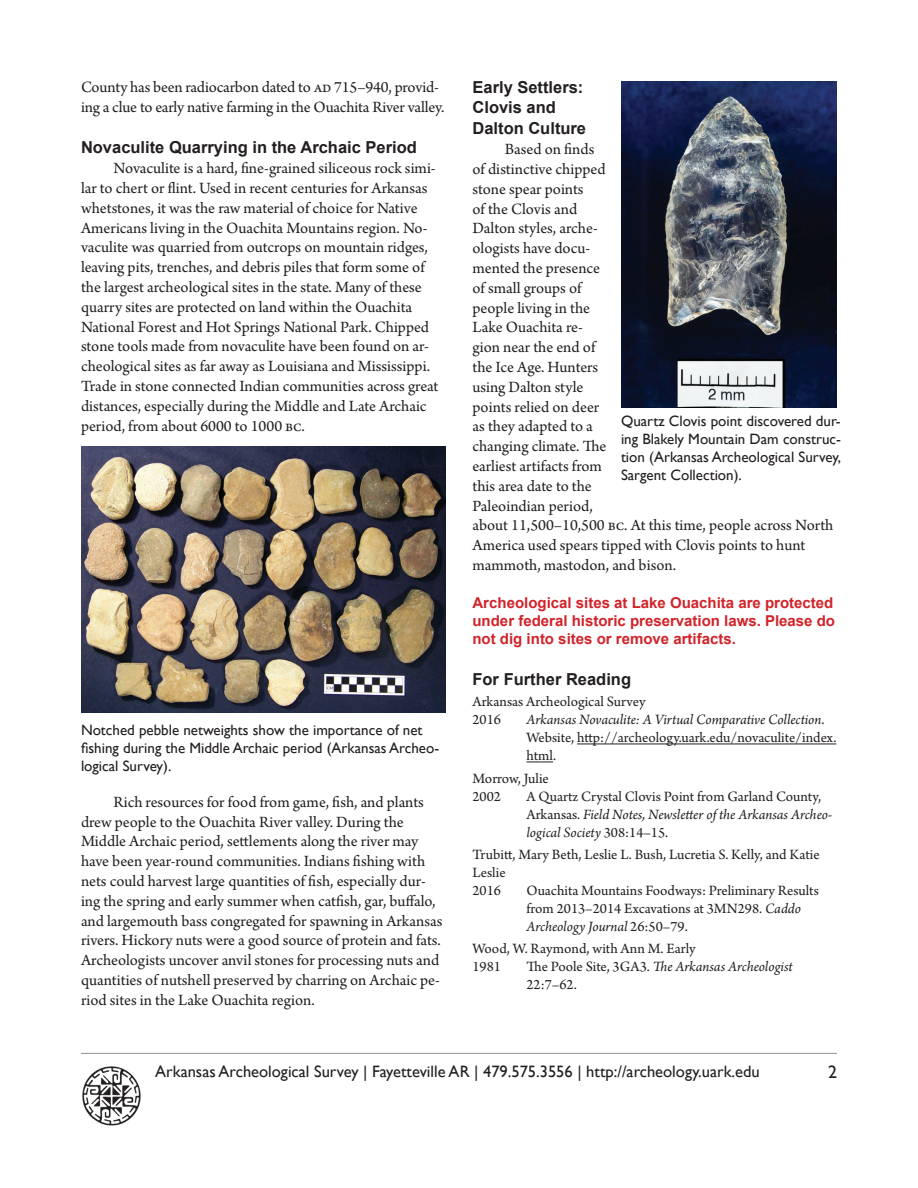
<style>
.page{position:relative;width:918px;height:1188px;background:#fff}
.page>*{position:absolute;margin:0;border:0;box-sizing:border-box;transform-origin:0 0}
.t1{font:18px "Gill Sans";color:#231f20}
.Body_text_11_pt{font:16.5px/19.8px "Arno Pro";color:#231f20}
.Subhead_1{font:700 16.5px/19.8px "Arial";color:#231f20}
.t2{font:16.5px "Gill Sans";color:#231f20}
.Ref_Title{font:15px/18px "Arno Pro";color:#231f20}
.Figure_Caption{font:15px/18px "Gill Sans";color:#231f20}
.Ref_Author{font:15px/18px "Arno Pro";color:#231f20}
.Food_Flyer_Table_Hea{font:700 15px/18px "Arial";color:#d1232a;text-align:justify}
.s1{font-style:italic}
</style>
<div class="page">
<hr style="left:81px;top:1053px;width:756px;height:1px;background:#231f20">
<img style="left:82px;top:1066px;width:59px;height:60px">
<hr style="left:577px;top:744px;width:259px;height:1px;background:#231f20">
<svg style="left:526px;top:762px;width:27px;height:1px"></svg>
<img style="left:621px;top:81px;width:216px;height:326px">
<img style="left:81px;top:446px;width:365px;height:267px">
<p class="Body_text_11_pt" style="left:81px;top:78px;width:365px">County has been radiocarbon dated to ad 715–940, provid&shy;ing a clue to early native farming in the Ouachita River valley.</p>
<p class="Subhead_1" style="left:81px;top:138px;width:337px">Novaculite Quarrying in the Archaic Period</p>
<p class="Body_text_11_pt" style="left:81px;top:159px;width:359px;text-indent:32px">Novaculite is a hard, fine-grained siliceous rock simi&shy;lar to chert or flint. Used in recent centuries for Arkansas whetstones, it was the raw material of choice for Native Americans living in the Ouachita Mountains region. No&shy;vaculite was quarried from outcrops on mountain ridges, leaving pits, trenches, and debris piles that form some of the largest archeological sites in the state. Many of these quarry sites are protected on land within the Ouachita National Forest and Hot Springs National Park. Chipped stone tools made from novaculite have been found on ar&shy;cheological sites as far away as Louisiana and Mississippi.<br>Trade in stone connected Indian communities across great distances, especially during the Middle and Late Archaic period, from about 6000 to 1000 bc.</p>
<p class="Figure_Caption" style="left:81px;top:721px;width:360px">Notched pebble netweights show the importance of net fishing during the Middle Archaic period (Arkansas Archeo&shy;logical Survey).</p>
<p class="Body_text_11_pt" style="left:81px;top:793px;width:363px;text-indent:32px">Rich resources for food from game, fish, and plants drew people to the Ouachita River valley. During the Middle Archaic period, settlements along the river may have been year-round communities. Indians fishing with nets could harvest large quantities of fish, especially dur&shy;ing the spring and early summer when catfish, gar, buffalo, and largemouth bass congregated for spawning in Arkansas rivers. Hickory nuts were a good source of protein and fats.<br>Archeologists uncover anvil stones for processing nuts and quantities of nutshell preserved by charring on Archaic pe&shy;riod sites in the Lake Ouachita region.</p>
<p class="Subhead_1" style="left:472px;top:78px;width:112px">Early Settlers:<br>Clovis and</p>
<p class="Subhead_1" style="left:472px;top:119px;width:115px">Dalton Culture</p>
<p class="Body_text_11_pt" style="left:472px;top:140px;width:362px;text-indent:32px">Based on finds<br>of distinctive chipped<br>stone spear points<br>of the Clovis and<br>Dalton styles, arche-<br>ologists have docu-<br>mented the presence<br>of small groups of<br>people living in the<br>Lake Ouachita re-<br>gion near the end of<br>the Ice Age. Hunters<br>using Dalton style<br>points relied on deer<br>as they adapted to a<br>changing climate. The<br>earliest artifacts from<br>this area date to the<br>Paleoindian period,<br>about 11,500–10,500 bc. At this time, people across North<br>America used spears tipped with Clovis points to hunt mammoth, mastodon, and bison.</p>
<p class="Food_Flyer_Table_Hea" style="left:472px;top:594px;width:364px">Archeological sites at Lake Ouachita are protected under federal historic preservation laws. Please do not dig into sites or remove artifacts.</p>
<p class="Subhead_1" style="left:472px;top:670px;width:160px">For Further Reading</p>
<p class="Ref_Author" style="left:472px;top:694px;width:175px">Arkansas Archeological Survey</p>
<p class="Ref_Title" style="left:472px;top:712px;width:30px">2016</p>
<p class="Ref_Title" style="left:526px;top:712px;width:311px"><span class="s1">Arkansas Novaculite: A Virtual Comparative Collection</span>.<br>Website, http://archeology.uark.edu/novaculite/index. html.</p>
<p class="Ref_Author" style="left:472px;top:770px;width:78px">Morrow, Julie</p>
<p class="Ref_Title" style="left:472px;top:788px;width:30px">2002</p>
<p class="Ref_Title" style="left:526px;top:788px;width:307px">A Quartz Crystal Clovis Point from Garland County,<br>Arkansas. <span class="s1">Field Notes, Newsletter of the Arkansas Archeo&shy;logical Society</span> 308:14–15.</p>
<p class="Ref_Author" style="left:472px;top:846px;width:349px">Trubitt, Mary Beth, Leslie L. Bush, Lucretia S. Kelly, and Katie<br>Leslie</p>
<p class="Ref_Title" style="left:472px;top:882px;width:30px">2016</p>
<p class="Ref_Title" style="left:526px;top:882px;width:294px">Ouachita Mountains Foodways: Preliminary Results from 2013–2014 Excavations at 3MN298. <span class="s1">Caddo<br>Archeology Journal</span> 26:50–79.</p>
<p class="Ref_Author" style="left:472px;top:941px;width:225px">Wood, W. Raymond, with Ann M. Early</p>
<p class="Ref_Title" style="left:472px;top:959px;width:30px">1981</p>
<p class="Ref_Title" style="left:526px;top:959px;width:268px">The Poole Site, 3GA3. <span class="s1">The Arkansas Archeologist<br></span>22:7–62.</p>
<p class="Figure_Caption" style="left:621px;top:412px;width:222px;text-align:justify">Quartz Clovis point discovered dur&shy;ing Blakely Mountain Dam construc&shy;tion (Arkansas Archeological Survey, Sargent Collection).</p>
<p class="t2" style="left:155px;top:1062px;width:606px">Arkansas Archeological Survey | Fayetteville AR | 479.575.3556 | http://archeology.uark.edu</p>
<p class="t1" style="left:828px;top:1062px;width:10px">2</p>
</div>
